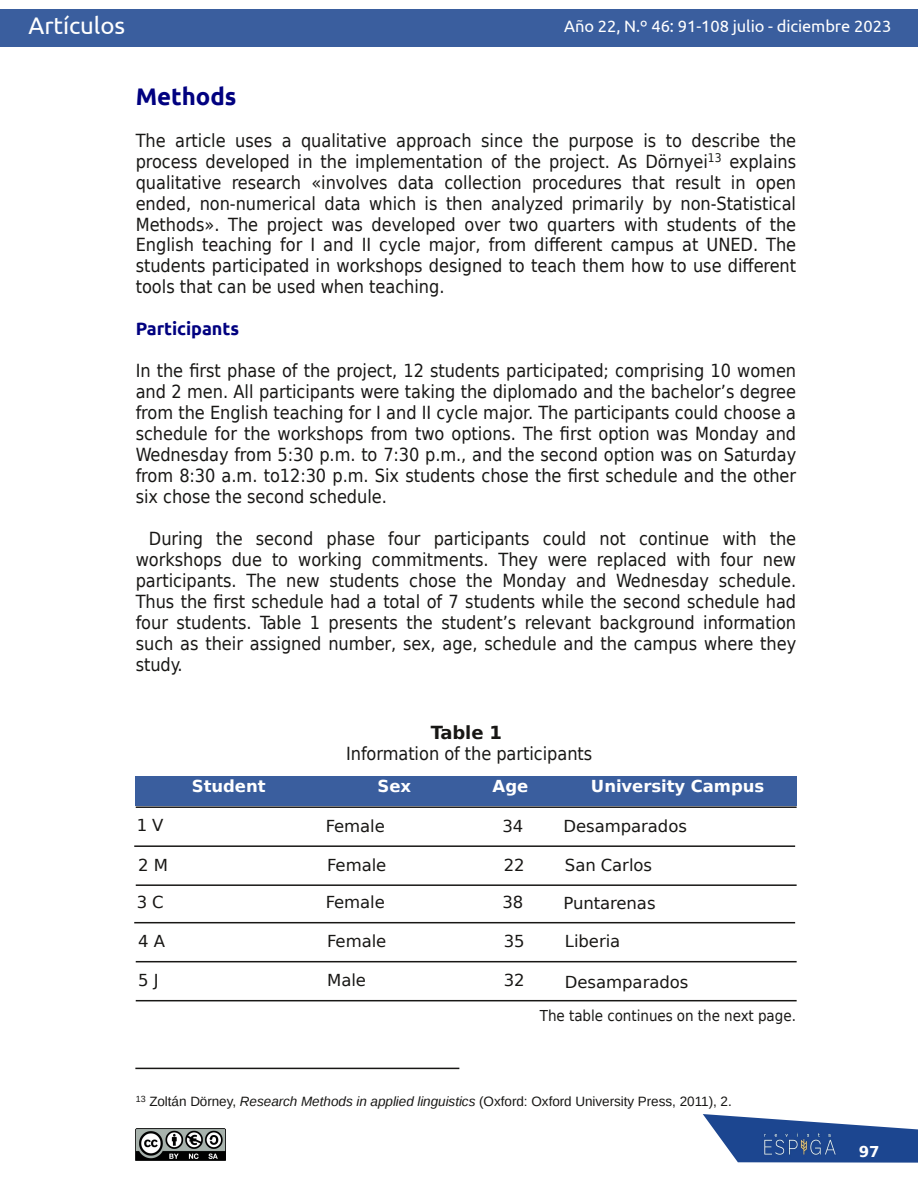
<style>
.page{position:relative;width:918px;height:1188px;background:#fff}
.page>*{position:absolute;margin:0;border:0;box-sizing:border-box;transform-origin:0 0}
.t1{font:24px "Ubuntu";letter-spacing:-.005em;color:#fff}
.t2{font:700 24px "Ubuntu";color:#010180}
.t3{font:18px/21px "DejaVu Sans Condensed";color:#181715;text-align:justify}
.t4{font:700 18px "Ubuntu";letter-spacing:-.005em;color:#010180}
.t5{font:700 18px "DejaVu Sans";letter-spacing:-.005em;color:#181715}
.t6{font:16.5px "DejaVu Sans";letter-spacing:-.005em;color:#181715}
.t7{font:16.5px "Ubuntu";color:#fff}
.t8{font:700 16.5px "DejaVu Sans";letter-spacing:-.005em;color:#fff}
.t9{font:15px "DejaVu Sans Condensed";color:#181715}
.t10{font:700 15px "DejaVu Sans";color:#fff}
.t11{font:13.5px "Liberation Sans";color:#181715}
.s1{font-style:italic}
</style>
<div class="page">
<svg style="left:703px;top:1114px;width:215px;height:49px"></svg>
<img style="left:741px;top:1129px;width:118px;height:31px">
<div style="left:0;top:9px;width:918px;height:38px;background:#3a5e9e"></div>
<img style="left:135px;top:1129px;width:90px;height:31px">
<div style="left:135px;top:776px;width:662px;height:30px;background:#3a5e9e"></div>
<hr style="left:136px;top:806px;width:661px;height:2px;background:#181715">
<hr style="left:134px;top:845px;width:661px;height:2px;background:#181715">
<hr style="left:136px;top:884px;width:661px;height:2px;background:#181715">
<hr style="left:134px;top:922px;width:661px;height:1px;background:#181715">
<hr style="left:136px;top:961px;width:661px;height:1px;background:#181715">
<hr style="left:136px;top:1000px;width:661px;height:1px;background:#181715">
<hr style="left:135px;top:1068px;width:324px;height:1px;background:#181715">
<h1 class="t1" style="left:28px;top:12px;width:98px">Artículos</h1>
<p class="t7" style="left:564px;top:17px;width:329px">Año 22, N.º 46: 91-108 julio - diciembre 2023</p>
<h1 class="t2" style="left:136px;top:82px;width:102px">Methods</h1>
<p class="t3" style="left:136px;top:130px;width:662px">The article uses a qualitative approach since the purpose is to describe the process developed in the implementation of the project. As Dörnyei<sup>13</sup> explains qualitative research «involves data collection procedures that result in open ended, non-numerical data which is then analyzed primarily by non-Statistical Methods». The project was developed over two quarters with students of the English teaching for I and II cycle major, from different campus at UNED. The students participated in workshops designed to teach them how to use different tools that can be used when teaching.</p>
<p class="t4" style="left:136px;top:318px;width:105px">Participants</p>
<p class="t3" style="left:136px;top:360px;width:662px">In the first phase of the project, 12 students participated; comprising 10 women and 2 men. All participants were taking the diplomado and the bachelor’s degree from the English teaching for I and II cycle major. The participants could choose a schedule for the workshops from two options. The first option was Monday and Wednesday from 5:30 p.m. to 7:30 p.m., and the second option was on Saturday from 8:30 a.m. to12:30 p.m. Six students chose the first schedule and the other six chose the second schedule.</p>
<p class="t3" style="left:136px;top:528px;width:662px;text-indent:13px">During the second phase four participants could not continue with the workshops due to working commitments. They were replaced with four new participants. The new students chose the Monday and Wednesday schedule.<br>Thus the first schedule had a total of 7 students while the second schedule had four students. Table 1 presents the student’s relevant background information such as their assigned number, sex, age, schedule and the campus where they study.</p>
<p class="t5" style="left:431px;top:722px;width:73px">Table 1</p>
<p class="t3" style="left:346px;top:743px;width:248px">Information of the participants</p>
<p class="t8" style="left:192px;top:777px;width:75px">Student</p>
<p class="t8" style="left:378px;top:777px;width:35px">Sex</p>
<p class="t8" style="left:493px;top:776px;width:37px">Age</p>
<p class="t8" style="left:591px;top:777px;width:175px">University Campus</p>
<p class="t6" style="left:137px;top:816px;width:28px">1 V</p>
<p class="t6" style="left:326px;top:817px;width:61px">Female</p>
<p class="t6" style="left:502px;top:816px;width:22px">34</p>
<p class="t6" style="left:563px;top:817px;width:125px">Desamparados</p>
<p class="t6" style="left:138px;top:855px;width:31px">2 M</p>
<p class="t6" style="left:327px;top:856px;width:61px">Female</p>
<p class="t6" style="left:504px;top:855px;width:22px">22</p>
<p class="t6" style="left:565px;top:856px;width:89px">San Carlos</p>
<p class="t6" style="left:137px;top:893px;width:28px">3 C</p>
<p class="t6" style="left:326px;top:893px;width:61px">Female</p>
<p class="t6" style="left:502px;top:893px;width:22px">38</p>
<p class="t6" style="left:563px;top:894px;width:94px">Puntarenas</p>
<p class="t6" style="left:138px;top:932px;width:28px">4 A</p>
<p class="t6" style="left:327px;top:932px;width:61px">Female</p>
<p class="t6" style="left:504px;top:932px;width:22px">35</p>
<p class="t6" style="left:565px;top:932px;width:57px">Liberia</p>
<p class="t6" style="left:138px;top:971px;width:22px">5 J</p>
<p class="t6" style="left:327px;top:971px;width:40px">Male</p>
<p class="t6" style="left:504px;top:971px;width:22px">32</p>
<p class="t6" style="left:565px;top:973px;width:125px">Desamparados</p>
<p class="t9" style="left:540px;top:1008px;width:257px">The table continues on the next page.</p>
<p class="t11" style="left:136px;top:1093px;width:598px"><sup>13</sup> Zoltán Dörney, <span class="s1">Research Methods in applied linguistics</span> (Oxford: Oxford University Press, 2011), 2.</p>
<p class="t10" style="left:859px;top:1143px;width:22px">97</p>
</div>
